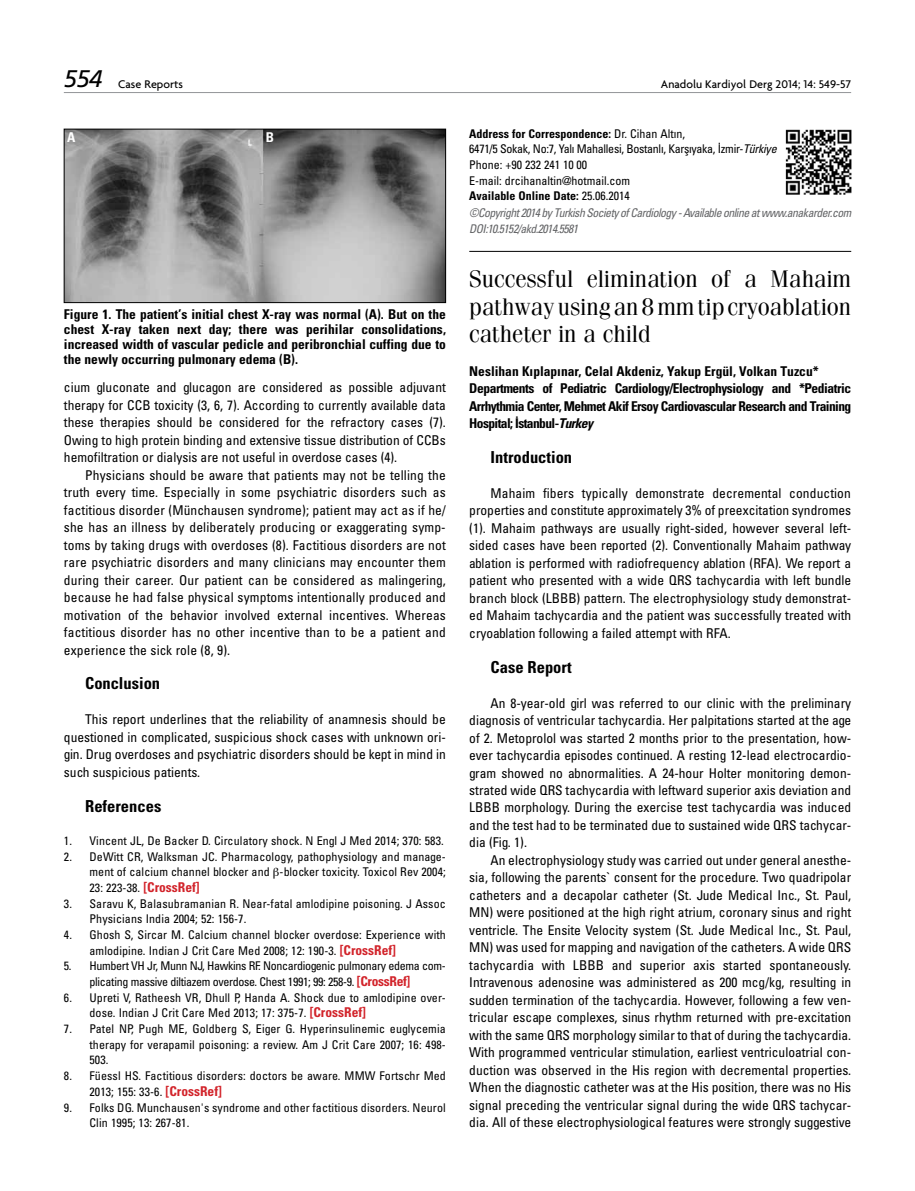
<style>
.page{position:relative;width:915px;height:1191px;background:#fff}
.page>*{position:absolute;margin:0;border:0;box-sizing:border-box;transform-origin:0 0}
.t1{font:24px/27.3px "Fenice Tr";color:#000;text-align:justify}
.t2{font:16.5px "Univers Cond Bd Tr";color:#000}
.t3{font:13.5px/17.5px "Univers Condensed Tr";color:#000;text-align:justify}
.t4{font:13.5px/17.2px "Univers Cond Bd Tr";letter-spacing:-.035em;color:#000}
.t5{font:13.5px "Univers Cond Bd Tr";color:#fff}
.t6{font:12px/15.8px "Univers Condensed Tr";letter-spacing:.01em;color:#000}
.t7{font:12px/15.8px "Univers Condensed Tr";letter-spacing:-.025em;color:#000}
.t8{font:12px/15.8px "Univers Cond Ita Tr";letter-spacing:-.045em;color:#636466}
.t9{font:12px "Univers Cond Bd Tr";color:#000}
.t10{font:500 12px "Firma";color:#000}
.s1{font-family:"Frutiger Italic Tr";font-weight:400;font-size:24px}
.s2{font-family:"Univers Cond Bd Tr";font-size:13.5px;color:#d2232a}
.s3{font-family:"Univers Condensed Tr"}
.s4{font-family:"Univers Cond Ita Tr"}
.s5{font-family:"Univers Cond Bd Ita Tr"}
</style>
<div class="page">
<hr style="left:469px;top:251px;width:381px;height:1px;background:#000">
<img style="left:66px;top:131px;width:377px;height:170px">
<div style="left:64px;top:129px;width:381px;height:174px;border:1px solid #000"></div>
<hr style="left:64px;top:92px;width:786px;height:1px;background:#939598">
<img style="left:785px;top:129px;width:65px;height:66px">
<p class="t10" style="left:64px;top:77px;width:121px"><span class="s1">554</span> Case Reports</p>
<p class="t10" style="left:660px;top:77px;width:192px">Anadolu Kardiyol Derg 2014; 14: 549-57</p>
<p class="t5" style="left:67px;top:128px;width:10px">A</p>
<p class="t5" style="left:266px;top:128px;width:10px">B</p>
<p class="t4" style="left:64px;top:307px;width:383px;line-height:15px;text-align:justify">Figure 1. The patient’s initial chest X-ray was normal (A). But on the chest X-ray taken next day; there was perihilar consolidations, increased width of vascular pedicle and peribronchial cuffing due to the newly occurring pulmonary edema (B).</p>
<p class="t3" style="left:64px;top:378px;width:383px">cium gluconate and glucagon are considered as possible adjuvant therapy for CCB toxicity (3, 6, 7). According to currently available data these therapies should be considered for the refractory cases (7).<br>Owing to high protein binding and extensive tissue distribution of CCBs hemofiltration or dialysis are not useful in overdose cases (4).</p>
<p class="t3" style="left:64px;top:466px;width:383px;text-indent:21px">Physicians should be aware that patients may not be telling the truth every time. Especially in some psychiatric disorders such as factitious disorder (Münchausen syndrome); patient may act as if he/ she has an illness by deliberately producing or exaggerating symp&shy;toms by taking drugs with overdoses (8). Factitious disorders are not rare psychiatric disorders and many clinicians may encounter them during their career. Our patient can be considered as malingering, because he had false physical symptoms intentionally produced and motivation of the behavior involved external incentives. Whereas factitious disorder has no other incentive than to be a patient and experience the sick role (8, 9).</p>
<p class="t2" style="left:85px;top:673px;width:76px">Conclusion</p>
<p class="t3" style="left:64px;top:710px;width:383px;text-indent:21px">This report underlines that the reliability of anamnesis should be questioned in complicated, suspicious shock cases with unknown ori&shy;gin. Drug overdoses and psychiatric disorders should be kept in mind in such suspicious patients.</p>
<p class="t2" style="left:85px;top:796px;width:78px">References</p>
<p class="t6" style="left:64px;top:832px;width:381px">1. Vincent JL, De Backer D. Circulatory shock. N Engl J Med 2014; 370: 583.</p>
<p class="t6" style="left:89px;top:848px;width:358px;text-align:justify;text-indent:-26px">2. DeWitt CR, Walksman JC. Pharmacology, pathophysiology and manage&shy;ment of calcium channel blocker and -blocker toxicity. Toxicol Rev 2004; 23: 223-38. <span class="s2">[CrossRef]</span></p>
<p class="t6" style="left:89px;top:895px;width:358px;text-indent:-26px">3. Saravu K, Balasubramanian R. Near-fatal amlodipine poisoning. J Assoc<br>Physicians India 2004; 52: 156-7.</p>
<p class="t6" style="left:89px;top:926px;width:358px;text-indent:-26px">4. Ghosh S, Sircar M. Calcium channel blocker overdose: Experience with amlodipine. Indian J Crit Care Med 2008; 12: 190-3. <span class="s2">[CrossRef]</span></p>
<p class="t7" style="left:89px;top:958px;width:358px;text-indent:-26px">5. Humbert VH Jr, Munn NJ, Hawkins RF. Noncardiogenic pulmonary edema com&shy;plicating massive diltiazem overdose. Chest 1991; 99: 258-9. <span class="s2">[CrossRef]</span></p>
<p class="t6" style="left:89px;top:989px;width:358px;text-indent:-26px">6. Upreti V, Ratheesh VR, Dhull P, Handa A. Shock due to amlodipine over&shy;dose. Indian J Crit Care Med 2013; 17: 375-7. <span class="s2">[CrossRef]</span></p>
<p class="t6" style="left:89px;top:1020px;width:358px;text-align:justify;text-indent:-26px">7. Patel NP, Pugh ME, Goldberg S, Eiger G. Hyperinsulinemic euglycemia therapy for verapamil poisoning: a review. Am J Crit Care 2007; 16: 498- 503.</p>
<p class="t6" style="left:89px;top:1067px;width:358px;text-indent:-26px">8. Füessl HS. Factitious disorders: doctors be aware. MMW Fortschr Med<br>2013; 155: 33-6. <span class="s2">[CrossRef]</span></p>
<p class="t6" style="left:89px;top:1099px;width:358px;text-indent:-26px">9. Folks DG. Munchausen's syndrome and other factitious disorders. Neurol<br>Clin 1995; 13: 267-81.</p>
<p class="t9" style="left:469px;top:126px;width:217px">Address for Correspondence: <span class="s3">Dr. Cihan Altın,</span></p>
<p class="t7" style="left:469px;top:141px;width:309px">6471/5 Sokak, No:7, Yalı Mahallesi, Bostanlı, Karşıyaka, İzmir-<span class="s4">Türkiye<br></span>Phone: +90 232 241 10 00<br>E-mail: drcihanaltin@hotmail.com</p>
<p class="t9" style="left:469px;top:189px;width:162px">Available Online Date: <span class="s3">25.06.2014</span></p>
<p class="t8" style="left:469px;top:204px;width:383px">©Copyright 2014 by Turkish Society of Cardiology - Available online at www.anakarder.com<br>DOI:10.5152/akd.2014.5581</p>
<h1 class="t1" style="left:469px;top:266px;width:383px">Successful elimination of a Mahaim pathway using an 8 mm tip cryoablation catheter in a child</h1>
<p class="t4" style="left:469px;top:362px;width:383px">Neslihan Kıplapınar, Celal Akdeniz, Yakup Ergül, Volkan Tuzcu* Departments of Pediatric Cardiology/Electrophysiology and *Pediatric Arrhythmia Center, Mehmet Akif Ersoy Cardiovascular Research and Training Hospital; İstanbul-<span class="s5">Turkey</span></p>
<p class="t2" style="left:490px;top:447px;width:83px">Introduction</p>
<p class="t3" style="left:469px;top:484px;width:383px;text-indent:21px">Mahaim fibers typically demonstrate decremental conduction properties and constitute approximately 3% of preexcitation syndromes (1). Mahaim pathways are usually right-sided, however several left&shy;sided cases have been reported (2). Conventionally Mahaim pathway ablation is performed with radiofrequency ablation (RFA). We report a patient who presented with a wide QRS tachycardia with left bundle branch block (LBBB) pattern. The electrophysiology study demonstrat&shy;ed Mahaim tachycardia and the patient was successfully treated with cryoablation following a failed attempt with RFA.</p>
<p class="t2" style="left:490px;top:656px;width:83px">Case Report</p>
<p class="t3" style="left:469px;top:693px;width:383px;text-indent:21px">An 8-year-old girl was referred to our clinic with the preliminary diagnosis of ventricular tachycardia. Her palpitations started at the age of 2. Metoprolol was started 2 months prior to the presentation, how&shy;ever tachycardia episodes continued. A resting 12-lead electrocardio&shy;gram showed no abnormalities. A 24-hour Holter monitoring demon&shy;strated wide QRS tachycardia with leftward superior axis deviation and LBBB morphology. During the exercise test tachycardia was induced and the test had to be terminated due to sustained wide QRS tachycar&shy;dia (Fig. 1).</p>
<p class="t3" style="left:469px;top:851px;width:383px;text-indent:21px">An electrophysiology study was carried out under general anesthe&shy;sia, following the parents` consent for the procedure. Two quadripolar catheters and a decapolar catheter (St. Jude Medical Inc., St. Paul, MN) were positioned at the high right atrium, coronary sinus and right ventricle. The Ensite Velocity system (St. Jude Medical Inc., St. Paul, MN) was used for mapping and navigation of the catheters. A wide QRS tachycardia with LBBB and superior axis started spontaneously.<br>Intravenous adenosine was administered as 200 mcg/kg, resulting in sudden termination of the tachycardia. However, following a few ven&shy;tricular escape complexes, sinus rhythm returned with pre-excitation with the same QRS morphology similar to that of during the tachycardia.<br>With programmed ventricular stimulation, earliest ventriculoatrial con&shy;duction was observed in the His region with decremental properties.<br>When the diagnostic catheter was at the His position, there was no His signal preceding the ventricular signal during the wide QRS tachycar&shy;dia. All of these electrophysiological features were strongly suggestive</p>
</div>
